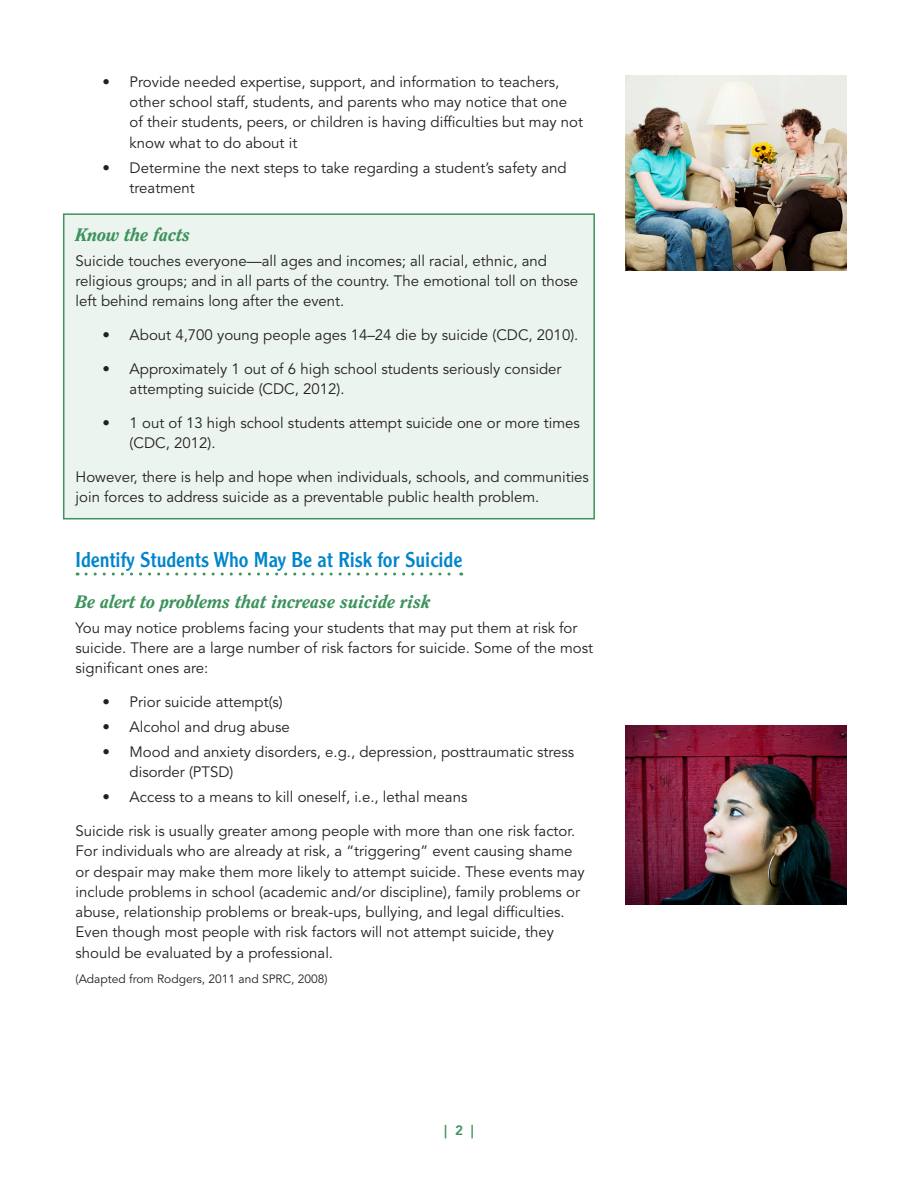
<style>
.page{position:relative;width:918px;height:1188px;background:#fff}
.page>*{position:absolute;margin:0;border:0;box-sizing:border-box;transform-origin:0 0}
.A_Head{font:21px "Clearface Gothic LT Std";color:#0085cb}
.B_Head{font:italic 800 18px "Clearface Std";color:#3c935b}
.body{font:15px/20.2px "Avenir LT Std";color:#231f20}
.t1{font:800 13.5px "Avenir LT Std";color:#3c935b}
.adapted_text{font:12px "Avenir LT Std";color:#231f20}
</style>
<div class="page">
<div style="left:63px;top:213px;width:532px;height:306px;background:#ecf4ef;border:2px solid #3c935b"></div>
<svg style="left:86px;top:573px;width:376px;height:3px"></svg>
<img style="left:625px;top:726px;width:222px;height:179px">
<img style="left:625px;top:76px;width:222px;height:195px">
<p class="body" style="left:130px;top:72px;width:455px;text-indent:-27px">• Provide needed expertise, support, and information to teachers, other school staff, students, and parents who may notice that one of their students, peers, or children is having difficulties but may not know what to do about it</p>
<p class="body" style="left:130px;top:158px;width:439px;text-indent:-27px">• Determine the next steps to take regarding a student’s safety and treatment</p>
<p class="B_Head" style="left:76px;top:224px;width:116px">Know the facts</p>
<p class="body" style="left:76px;top:251px;width:504px">Suicide touches everyone—all ages and incomes; all racial, ethnic, and religious groups; and in all parts of the country. The emotional toll on those left behind remains long after the event.</p>
<p class="body" style="left:103px;top:325px;width:477px">• About 4,700 young people ages 14–24 die by suicide (CDC, 2010).</p>
<p class="body" style="left:130px;top:359px;width:433px;text-indent:-27px">• Approximately 1 out of 6 high school students seriously consider attempting suicide (CDC, 2012).</p>
<p class="body" style="left:130px;top:413px;width:452px;text-indent:-27px">• 1 out of 13 high school students attempt suicide one or more times (CDC, 2012).</p>
<p class="body" style="left:76px;top:467px;width:515px">However, there is help and hope when individuals, schools, and communities join forces to address suicide as a preventable public health problem.</p>
<p class="A_Head" style="left:76px;top:546px;width:388px">Identify Students Who May Be at Risk for Suicide</p>
<p class="B_Head" style="left:76px;top:591px;width:356px">Be alert to problems that increase suicide risk</p>
<p class="body" style="left:76px;top:618px;width:519px">You may notice problems facing your students that may put them at risk for suicide. There are a large number of risk factors for suicide. Some of the most significant ones are:</p>
<p class="body" style="left:103px;top:692px;width:182px">• Prior suicide attempt(s)</p>
<p class="body" style="left:103px;top:717px;width:189px">• Alcohol and drug abuse</p>
<p class="body" style="left:130px;top:742px;width:446px;text-indent:-27px">• Mood and anxiety disorders, e.g., depression, posttraumatic stress disorder (PTSD)</p>
<p class="body" style="left:103px;top:788px;width:366px">• Access to a means to kill oneself, i.e., lethal means</p>
<p class="body" style="left:76px;top:821px;width:511px">Suicide risk is usually greater among people with more than one risk factor.<br>For individuals who are already at risk, a “triggering” event causing shame or despair may make them more likely to attempt suicide. These events may include problems in school (academic and/or discipline), family problems or abuse, relationship problems or break-ups, bullying, and legal difficulties.<br>Even though most people with risk factors will not attempt suicide, they should be evaluated by a professional.</p>
<p class="adapted_text" style="left:76px;top:972px;width:254px">(Adapted from Rodgers, 2011 and SPRC, 2008)</p>
<p class="t1" style="left:444px;top:1122px;width:31px">| 2 |</p>
</div>
